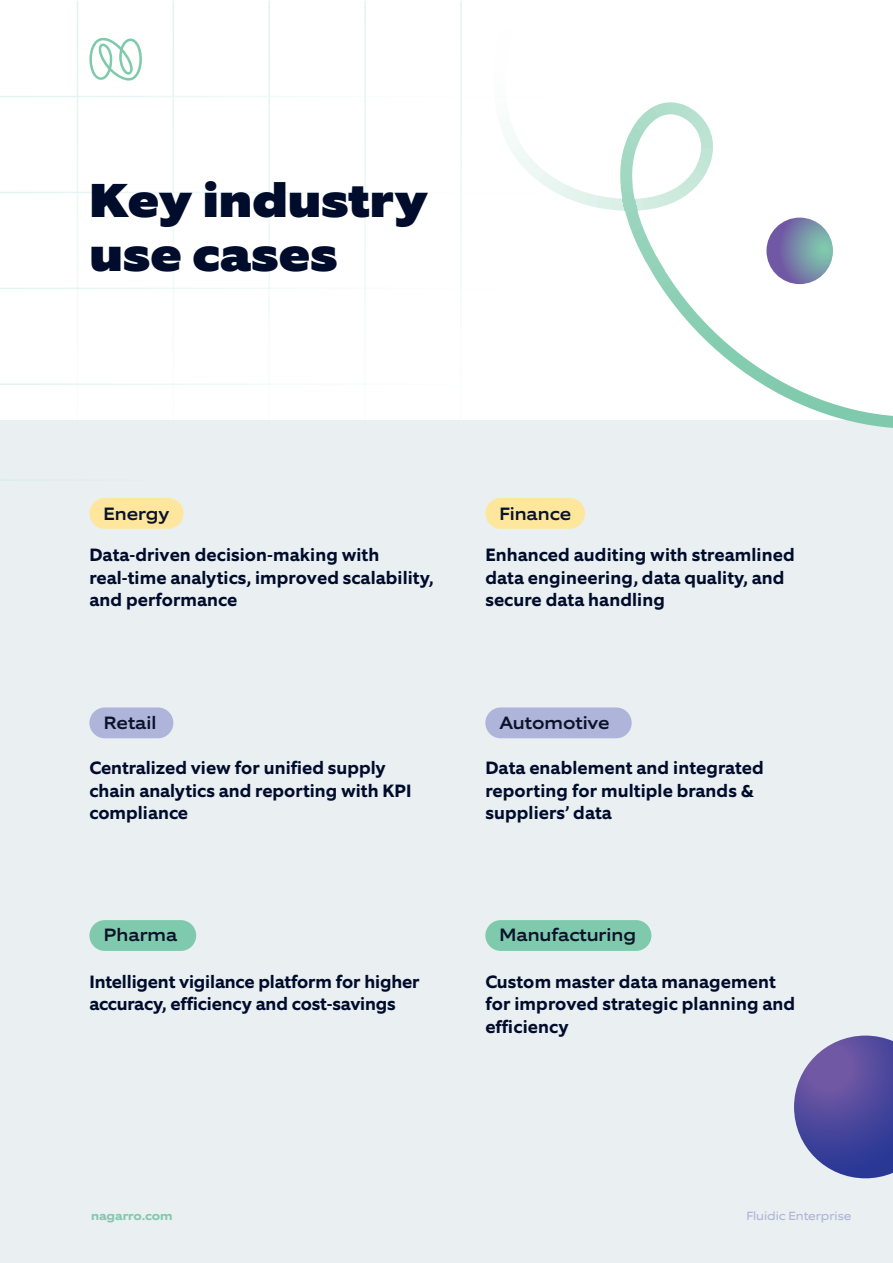
<style>
.page{position:relative;width:893px;height:1263px;background:#fff}
.page>*{position:absolute;margin:0;border:0;box-sizing:border-box;transform-origin:0 0}
.t1{font:900 48px/54px "Equip Extended";color:#000c2b}
.t2{font:700 18px/22.5px "Equip";letter-spacing:.005em;color:#000c2b}
.t3{font:500 18px "Equip Extended";color:#0b132a}
.t4{font:12px "Equip Extended";color:#afb3da}
.t5{font:700 12px "Equip Extended";color:#7fcaad}
</style>
<div class="page">
<div style="left:0;top:421px;width:893px;height:842px;background:#eaeff2"></div>
<div style="left:89px;top:707px;width:84px;height:31px;background:#afb4db;border-radius:15px"></div>
<div style="left:485px;top:707px;width:147px;height:31px;background:#afb4db;border-radius:15px"></div>
<div style="left:89px;top:498px;width:95px;height:31px;background:#ffe69d;border-radius:15px"></div>
<div style="left:485px;top:498px;width:100px;height:31px;background:#ffe69d;border-radius:15px"></div>
<div style="left:89px;top:920px;width:107px;height:31px;background:#7fcaad;border-radius:15px"></div>
<div style="left:485px;top:920px;width:166px;height:31px;background:#7fcaad;border-radius:15px"></div>
<hr style="left:77px;top:1px;width:1px;height:575px;background:#fff">
<hr style="left:173px;top:1px;width:1px;height:575px;background:#fff">
<hr style="left:268px;top:1px;width:2px;height:575px;background:#fff">
<hr style="left:364px;top:1px;width:2px;height:575px;background:#fff">
<hr style="left:460px;top:1px;width:2px;height:575px;background:#fff">
<hr style="left:0;top:479px;width:557px;height:2px;background:#fff">
<svg style="left:794px;top:1035px;width:99px;height:143px"></svg>
<svg style="left:89px;top:37px;width:53px;height:44px"></svg>
<svg style="left:494px;top:102px;width:399px;height:326px"></svg>
<h1 class="t1" style="left:89px;top:175px;width:340px">Key industry use cases</h1>
<p class="t3" style="left:103px;top:502px;width:67px">Energy</p>
<p class="t3" style="left:500px;top:502px;width:73px">Finance</p>
<p class="t2" style="left:89px;top:544px;width:345px">Data-driven decision-making with real-time analytics, improved scalability, and performance</p>
<p class="t2" style="left:485px;top:544px;width:311px">Enhanced auditing with streamlined data engineering, data quality, and secure data handling</p>
<p class="t3" style="left:104px;top:711px;width:54px">Retail</p>
<p class="t3" style="left:500px;top:711px;width:111px">Automotive</p>
<p class="t2" style="left:89px;top:757px;width:324px">Centralized view for unified supply chain analytics and reporting with KPI compliance</p>
<p class="t2" style="left:485px;top:757px;width:280px">Data enablement and integrated reporting for multiple brands &amp; suppliers’ data</p>
<p class="t3" style="left:104px;top:924px;width:75px">Pharma</p>
<p class="t3" style="left:500px;top:924px;width:138px">Manufacturing</p>
<p class="t2" style="left:89px;top:970px;width:332px">Intelligent vigilance platform for higher accuracy, efficiency and cost-savings</p>
<p class="t2" style="left:485px;top:970px;width:311px">Custom master data management for improved strategic planning and efficiency</p>
<p class="t5" style="left:91px;top:1208px;width:83px">nagarro.com</p>
<p class="t4" style="left:746px;top:1208px;width:107px">Fluidic Enterprise</p>
</div>
